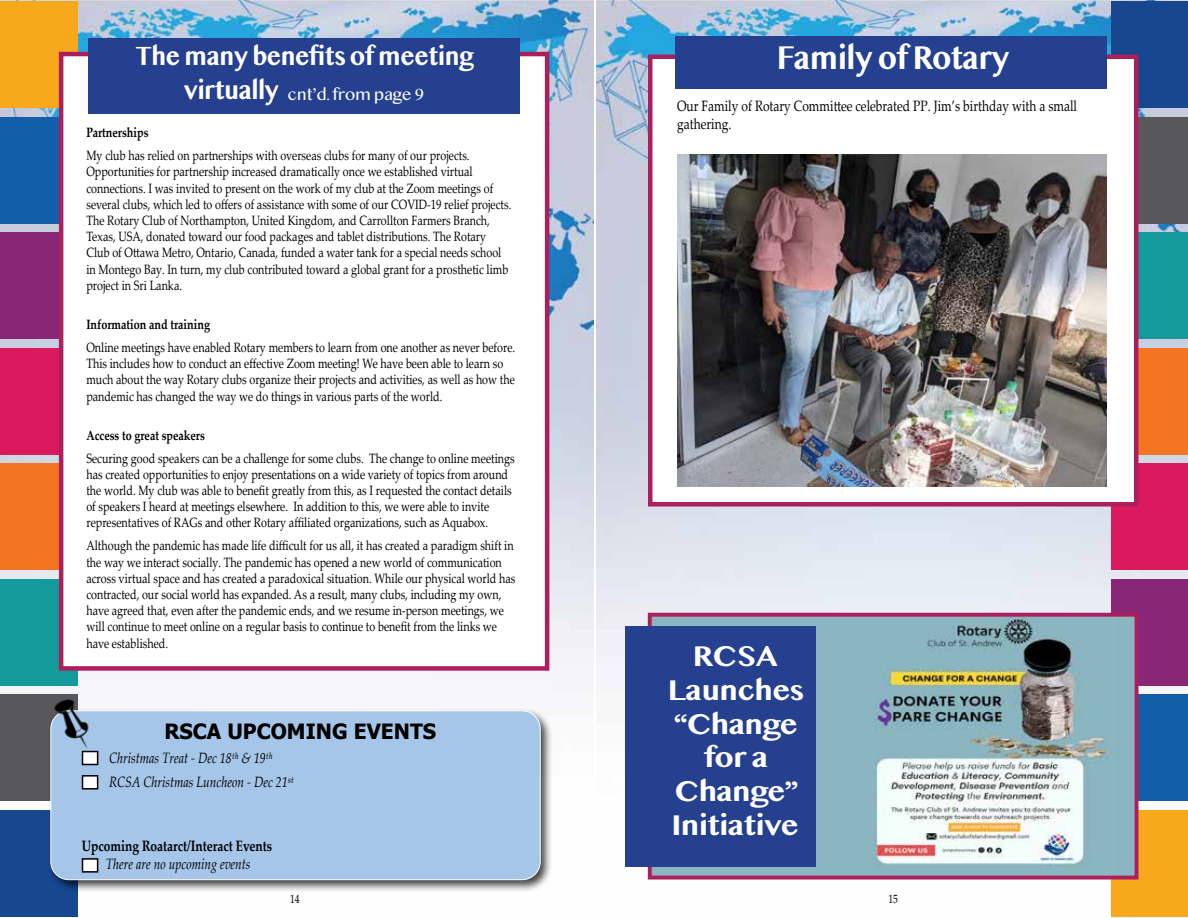
<style>
.page{position:relative;width:1188px;height:918px;background:#fff}
.page>*{position:absolute;margin:0;border:0;box-sizing:border-box;transform-origin:0 0}
.t1{font:700 30px "Bangla MN";letter-spacing:-.025em;color:#fff;scale:.9 1}
.t2{font:700 25.95px/33.8px "Bangla MN";letter-spacing:-.025em;color:#fff;text-align:center;scale:1.04 1}
.t3{font:700 24px "Bangla MN";letter-spacing:-.025em;color:#fff;scale:.9 1}
.t4{font:700 21px "Tahoma";color:#000}
.t5{font:italic 15px/24px "Palatino Linotype";color:#000;scale:.8 1}
.t6{font:15px/18px "Palatino Linotype";color:#000;scale:.8 1}
.t7{font:700 15px "Palatino Linotype";color:#000;scale:.8 1}
.t8{font:15px "Bangla MN";letter-spacing:-.025em;color:#fff}
.t9{font:13.5px/16.2px "Palatino Linotype";color:#000;scale:.8 1}
.t10{font:700 13.5px "Palatino Linotype";color:#000;scale:.8 1}
.t11{font:12px "Palatino Linotype";color:#000;scale:.8 1}
.s1{font-weight:700;font-size:24px}
</style>
<div class="page">
<img style="left:0;top:0;width:594px;height:916px">
<img style="left:596px;top:0;width:592px;height:880px">
<div style="left:1111px;top:694px;width:77px;height:107px;background:#125eab"></div>
<div style="left:0;top:117px;width:77px;height:107px;background:#125eab"></div>
<div style="left:1111px;top:579px;width:77px;height:107px;background:#892676"></div>
<div style="left:0;top:232px;width:77px;height:107px;background:#892676"></div>
<div style="left:1111px;top:463px;width:77px;height:107px;background:#da1a5d"></div>
<div style="left:0;top:348px;width:77px;height:107px;background:#da1a5d"></div>
<div style="left:1111px;top:348px;width:77px;height:107px;background:#f47521"></div>
<div style="left:0;top:463px;width:77px;height:107px;background:#f47521"></div>
<div style="left:1111px;top:232px;width:77px;height:107px;background:#149a9a"></div>
<div style="left:0;top:579px;width:77px;height:107px;background:#149a9a"></div>
<div style="left:1111px;top:117px;width:77px;height:107px;background:#58585a"></div>
<div style="left:0;top:694px;width:77px;height:107px;background:#58585a"></div>
<div style="left:1111px;top:1px;width:77px;height:107px;background:#17478f"></div>
<div style="left:0;top:810px;width:77px;height:107px;background:#17478f"></div>
<div style="left:1111px;top:810px;width:77px;height:107px;background:#f7a81b"></div>
<div style="left:0;top:1px;width:77px;height:107px;background:#f7a81b"></div>
<div style="left:59px;top:52px;width:490px;height:619px;background:#fff;border:4px solid #ac1f5d"></div>
<div style="left:648px;top:55px;width:490px;height:452px;background:#fff;border:4px solid #ac1f5d"></div>
<div style="left:648px;top:613px;width:490px;height:267px;background:#8bb5c0;border:4px solid #ac1f5d"></div>
<div style="left:88px;top:38px;width:432px;height:75px;background:#25408f"></div>
<div style="left:626px;top:626px;width:190px;height:241px;background:#25408f"></div>
<div style="left:47px;top:707px;width:506px;height:186px;background:#000;opacity:.75"></div>
<div style="left:51px;top:711px;width:489px;height:169px;background:#a6c6e9;border-radius:18px"></div>
<div style="left:51px;top:711px;width:489px;height:169px;border:1px solid #fff;border-radius:18px"></div>
<img style="left:49px;top:700px;width:48px;height:48px">
<div style="left:82px;top:751px;width:16px;height:14px;background:#fff;border:2px solid #000"></div>
<div style="left:82px;top:775px;width:16px;height:15px;background:#fff;border:2px solid #000"></div>
<div style="left:82px;top:858px;width:16px;height:15px;background:#fff;border:2px solid #000"></div>
<img style="left:875px;top:618px;width:241px;height:249px">
<div style="left:675px;top:36px;width:432px;height:52px;background:#25408f"></div>
<img style="left:677px;top:155px;width:430px;height:332px">
<h3 class="t3" style="left:136px;top:43px;width:377px">The many benefits of meeting</h3>
<p class="t8" style="left:184px;top:84px;width:242px"><span class="s1">virtually</span> cnt’d. from page 9</p>
<p class="t10" style="left:86px;top:123px;width:79px">Partnerships</p>
<p class="t9" style="left:86px;top:147px;width:533px">My club has relied on partnerships with overseas clubs for many of our projects.<br>Opportunities for partnership increased dramatically once we established virtual connections. I was invited to present on the work of my club at the Zoom meetings of several clubs, which led to offers of assistance with some of our COVID-19 relief projects.<br>The Rotary Club of Northampton, United Kingdom, and Carrollton Farmers Branch, Texas, USA, donated toward our food packages and tablet distributions. The Rotary Club of Ottawa Metro, Ontario, Canada, funded a water tank for a special needs school in Montego Bay. In turn, my club contributed toward a global grant for a prosthetic limb project in Sri Lanka.</p>
<p class="t10" style="left:86px;top:315px;width:156px">Information and training</p>
<p class="t9" style="left:86px;top:339px;width:538px">Online meetings have enabled Rotary members to learn from one another as never before.<br>This includes how to conduct an effective Zoom meeting! We have been able to learn so much about the way Rotary clubs organize their projects and activities, as well as how the pandemic has changed the way we do things in various parts of the world.</p>
<p class="t10" style="left:86px;top:425px;width:150px">Access to great speakers</p>
<p class="t9" style="left:86px;top:449px;width:537px">Securing good speakers can be a challenge for some clubs. The change to online meetings has created opportunities to enjoy presentations on a wide variety of topics from around the world. My club was able to benefit greatly from this, as I requested the contact details of speakers I heard at meetings elsewhere. In addition to this, we were able to invite representatives of RAGs and other Rotary affiliated organizations, such as Aquabox.</p>
<p class="t9" style="left:86px;top:537px;width:538px">Although the pandemic has made life difficult for us all, it has created a paradigm shift in the way we interact socially. The pandemic has opened a new world of communication across virtual space and has created a paradoxical situation. While our physical world has contracted, our social world has expanded. As a result, many clubs, including my own, have agreed that, even after the pandemic ends, and we resume in-person meetings, we will continue to meet online on a regular basis to continue to benefit from the links we have established.</p>
<h3 class="t4" style="left:164px;top:717px;width:273px">RSCA UPCOMING EVENTS</h3>
<p class="t5" style="left:109px;top:745px;width:232px">Christmas Treat - Dec 18th &amp; 19th<br>RCSA Christmas Luncheon - Dec 21st</p>
<p class="t7" style="left:82px;top:835px;width:240px">Upcoming Roatarct/Interact Events</p>
<p class="t5" style="left:106px;top:851px;width:182px">There are no upcoming events</p>
<h1 class="t1" style="left:777px;top:41px;width:260px">Family of Rotary</h1>
<p class="t6" style="left:677px;top:96px;width:501px">Our Family of Rotary Committee celebrated PP. Jim’s birthday with a small gathering.</p>
<h2 class="t2" style="left:668px;top:640px;width:133px">RCSA<br>Launches “Change for a<br>Change”<br>Initiative</h2>
<p class="t11" style="left:290px;top:890px;width:13px">14</p>
<p class="t11" style="left:888px;top:890px;width:14px">15</p>
</div>
